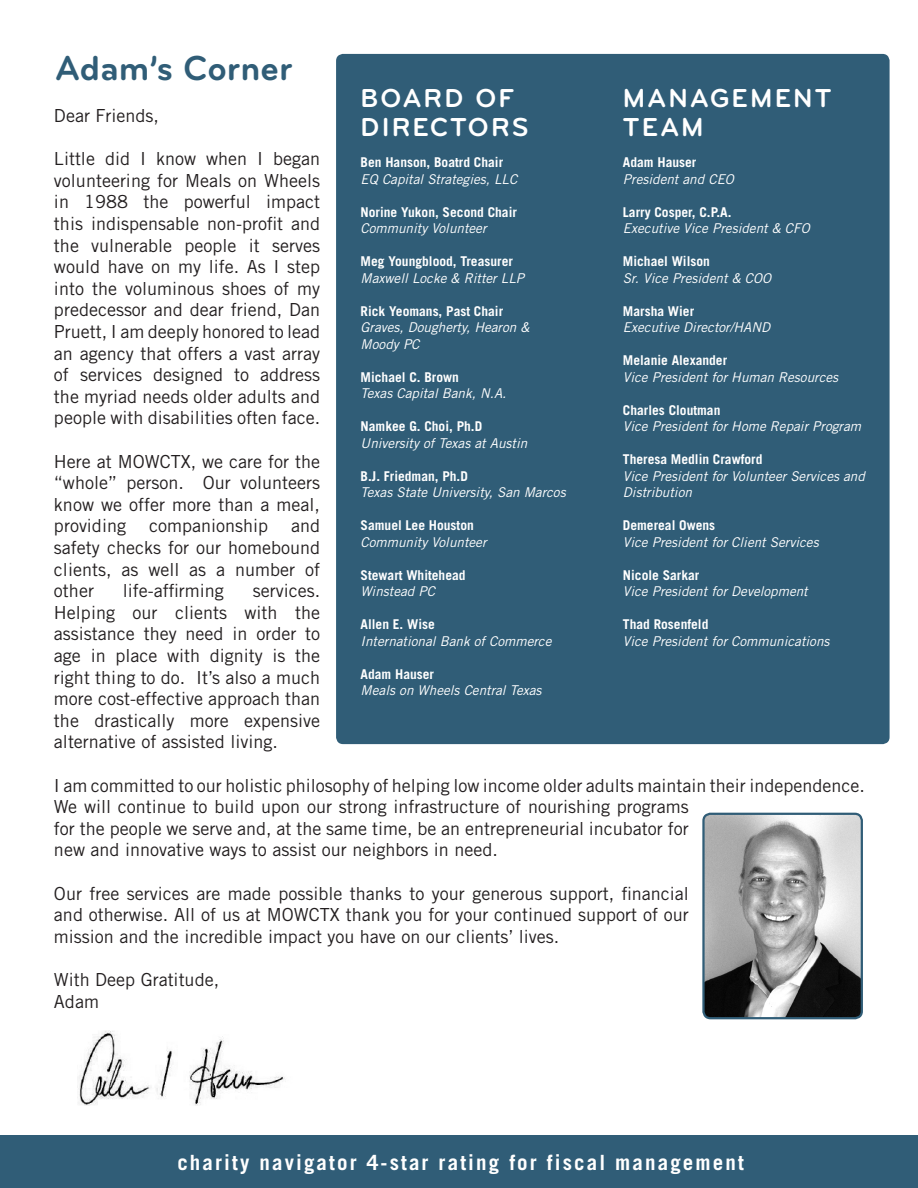
<style>
.page{position:relative;width:918px;height:1188px;background:#fff}
.page>*{position:absolute;margin:0;border:0;box-sizing:border-box;transform-origin:0 0}
.t1{font:700 36px "Bryant";color:#305d77}
.Board_of_Directors{font:700 27px/28.5px "Bryant";letter-spacing:.08em;color:#fff}
.t2{font:700 21px "Trade Gothic LT Std";letter-spacing:.1em;color:#fff}
.t3{font:18px/21.6px "Trade Gothic LT Std";color:#231f20;text-align:justify}
.Board_of_Directors-2{font:italic 13.5px/16.5px "Trade Gothic LT Std";color:#fff}
.Board_of_Directors-3{font:700 13.5px/16.5px "Trade Gothic LT Std";color:#fff}
.s1{font-weight:400;font-style:italic}
.s2{font-weight:700;font-style:normal}
</style>
<div class="page">
<div style="left:336px;top:54px;width:554px;height:690px;background:#305d77;border-radius:7px"></div>
<img style="left:704px;top:814px;width:158px;height:204px">
<div style="left:702px;top:813px;width:161px;height:206px;border:2px solid #305d77;border-radius:7px"></div>
<div style="left:0;top:1136px;width:918px;height:52px;background:#305d77"></div>
<img style="left:78px;top:1031px;width:207px;height:74px">
<p class="t1" style="left:55px;top:45px;width:239px">Adam’s Corner</p>
<p class="Board_of_Directors" style="left:361px;top:84px;width:170px">BOARD OF<br>DIRECTORS</p>
<p class="Board_of_Directors-3" style="left:361px;top:154px;width:144px">Ben Hanson, Boatrd Chair</p>
<p class="Board_of_Directors-2" style="left:361px;top:171px;width:158px">EQ Capital Strategies, LLC</p>
<p class="Board_of_Directors-3" style="left:361px;top:203px;width:158px">Norine Yukon, Second Chair<br><span class="s1">Community Volunteer</span></p>
<p class="Board_of_Directors-3" style="left:361px;top:253px;width:154px">Meg Youngblood, Treasurer</p>
<p class="Board_of_Directors-2" style="left:361px;top:270px;width:165px">Maxwell Locke &amp; Ritter LLP</p>
<p class="Board_of_Directors-2" style="left:361px;top:303px;width:170px"><span class="s2">Rick Yeomans, Past Chair<br></span>Graves, Dougherty, Hearon &amp;<br>Moody PC</p>
<p class="Board_of_Directors-3" style="left:361px;top:368px;width:100px">Michael C. Brown</p>
<p class="Board_of_Directors-2" style="left:361px;top:385px;width:147px">Texas Capital Bank, N.A.</p>
<p class="Board_of_Directors-2" style="left:361px;top:418px;width:168px"><span class="s2">Namkee G. Choi, Ph.D<br></span>University of Texas at Austin</p>
<p class="Board_of_Directors-3" style="left:361px;top:467px;width:109px">B.J. Friedman, Ph.D</p>
<p class="Board_of_Directors-2" style="left:361px;top:484px;width:207px">Texas State University, San Marcos</p>
<p class="Board_of_Directors-3" style="left:361px;top:517px;width:115px">Samuel Lee Houston</p>
<p class="Board_of_Directors-2" style="left:361px;top:534px;width:127px">Community Volunteer</p>
<p class="Board_of_Directors-3" style="left:361px;top:566px;width:107px">Stewart Whitehead</p>
<p class="Board_of_Directors-2" style="left:361px;top:583px;width:76px">Winstead PC</p>
<p class="Board_of_Directors-3" style="left:361px;top:616px;width:76px">Allen E. Wise</p>
<p class="Board_of_Directors-2" style="left:361px;top:633px;width:192px">International Bank of Commerce</p>
<p class="Board_of_Directors-3" style="left:361px;top:665px;width:75px">Adam Hauser</p>
<p class="Board_of_Directors-2" style="left:361px;top:682px;width:182px">Meals on Wheels Central Texas</p>
<p class="Board_of_Directors" style="left:623px;top:84px;width:210px">MANAGEMENT<br>TEAM</p>
<p class="Board_of_Directors-2" style="left:623px;top:154px;width:112px"><span class="s2">Adam Hauser<br></span>President and CEO</p>
<p class="Board_of_Directors-3" style="left:623px;top:203px;width:110px">Larry Cosper, C.P.A.</p>
<p class="Board_of_Directors-2" style="left:623px;top:220px;width:188px">Executive Vice President &amp; CFO</p>
<p class="Board_of_Directors-2" style="left:623px;top:253px;width:150px"><span class="s2">Michael Wilson<br></span>Sr. Vice President &amp; COO</p>
<p class="Board_of_Directors-3" style="left:623px;top:302px;width:73px">Marsha Wier</p>
<p class="Board_of_Directors-2" style="left:623px;top:319px;width:149px">Executive Director/HAND</p>
<p class="Board_of_Directors-3" style="left:623px;top:352px;width:106px">Melanie Alexander</p>
<p class="Board_of_Directors-2" style="left:623px;top:369px;width:217px">Vice President for Human Resources</p>
<p class="Board_of_Directors-3" style="left:623px;top:401px;width:99px">Charles Cloutman</p>
<p class="Board_of_Directors-2" style="left:623px;top:418px;width:240px">Vice President for Home Repair Program</p>
<p class="Board_of_Directors-3" style="left:623px;top:451px;width:141px">Theresa Medlin Crawford</p>
<p class="Board_of_Directors-2" style="left:623px;top:468px;width:244px">Vice President for Volunteer Services and<br>Distribution</p>
<p class="Board_of_Directors-3" style="left:623px;top:517px;width:94px">Demereal Owens</p>
<p class="Board_of_Directors-2" style="left:623px;top:534px;width:197px">Vice President for Client Services</p>
<p class="Board_of_Directors-2" style="left:623px;top:567px;width:186px"><span class="s2">Nicole Sarkar<br></span>Vice President for Development</p>
<p class="Board_of_Directors-3" style="left:623px;top:616px;width:87px">Thad Rosenfeld</p>
<p class="Board_of_Directors-2" style="left:623px;top:633px;width:208px">Vice President for Communications</p>
<p class="t3" style="left:54px;top:105px;width:106px">Dear Friends,</p>
<p class="t3" style="left:54px;top:148px;width:268px">Little did I know when I began volunteering for Meals on Wheels in 1988 the powerful impact this indispensable non-profit and the vulnerable people it serves would have on my life. As I step into the voluminous shoes of my predecessor and dear friend, Dan Pruett, I am deeply honored to lead an agency that offers a vast array of services designed to address the myriad needs older adults and people with disabilities often face.</p>
<p class="t3" style="left:54px;top:450px;width:268px">Here at MOWCTX, we care for the “whole” person. Our volunteers know we offer more than a meal, providing</p>
<p class="t3" style="left:149px;top:515px;width:121px">companionship</p>
<p class="t3" style="left:54px;top:515px;width:268px;text-indent:237px">and safety checks for our homebound clients, as well as a number of other</p>
<p class="t3" style="left:54px;top:580px;width:268px;text-indent:199px">services.<br>Helping our clients with the assistance they need in order to age in place with dignity is the right thing to do. It’s also a much more cost-effective approach than the drastically more expensive alternative of assisted living.</p>
<p class="t3" style="left:54px;top:774px;width:812px;text-align:left">I am committed to our holistic philosophy of helping low income older adults maintain their independence.<br>We will continue to build upon our strong infrastructure of nourishing programs<br>for the people we serve and, at the same time, be an entrepreneurial incubator for<br>new and innovative ways to assist our neighbors in need.</p>
<p class="t3" style="left:54px;top:882px;width:636px">Our free services are made possible thanks to your generous support, financial and otherwise. All of us at MOWCTX thank you for your continued support of our mission and the incredible impact you have on our clients’ lives.</p>
<p class="t3" style="left:54px;top:969px;width:167px">With Deep Gratitude,</p>
<p class="t3" style="left:54px;top:990px;width:47px">Adam</p>
<p class="t3" style="left:123px;top:580px;width:102px">life-affirming</p>
<p class="t2" style="left:177px;top:1150px;width:568px">charity navigator 4-star rating for fiscal management</p>
</div>
